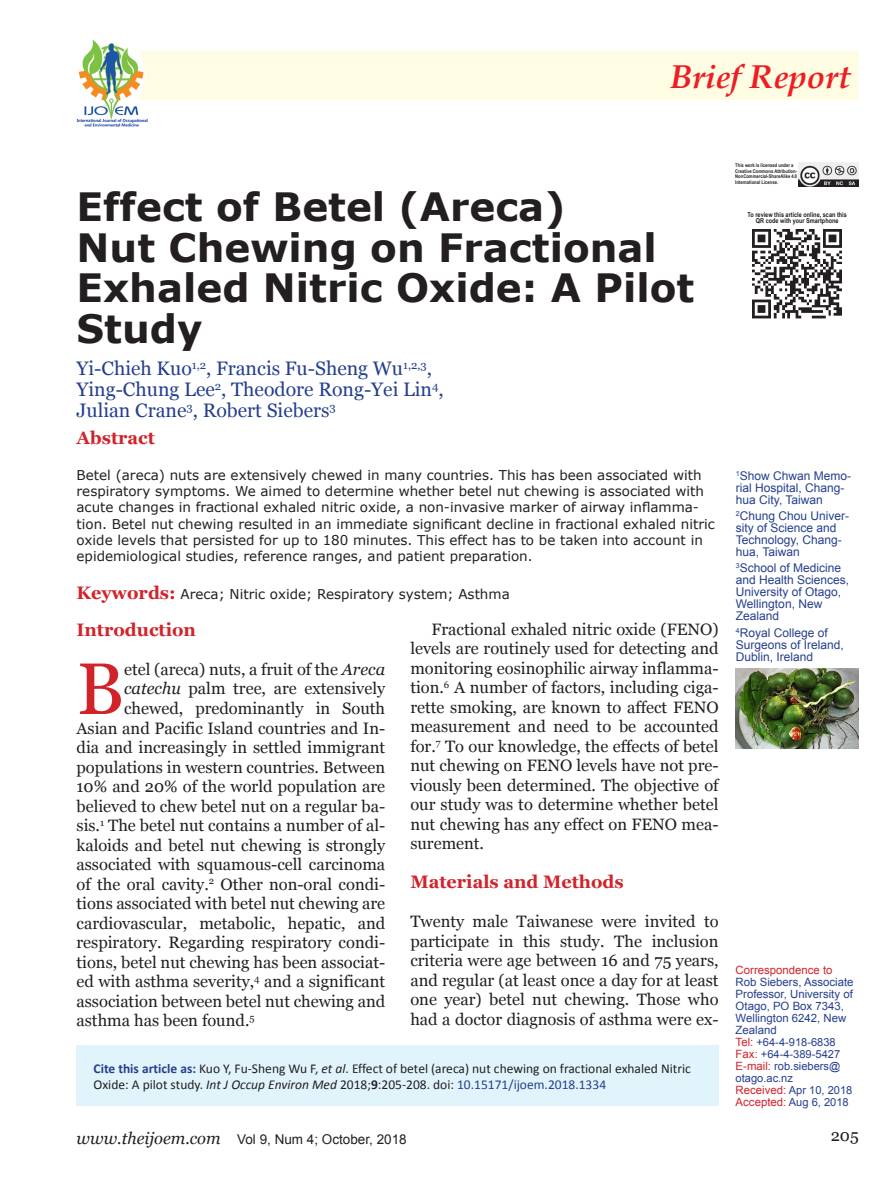
<style>
.page{position:relative;width:893px;height:1191px;background:#fff}
.page>*{position:absolute;margin:0;border:0;box-sizing:border-box;transform-origin:0 0}
.First_first_body{font:72.75px "Georgia";color:#d1232a}
.t1{font:700 39px/40.5px "Verdana";color:#231f20}
.t2{font:italic 700 33px "Book Antiqua";color:#ee1d23}
.Authors{font:19.5px/21px "Georgia";color:#253f8e}
.heading{font:700 18px "Georgia";color:#d1232a}
.First_first_body-2{font:16.5px "Georgia";color:#231f20}
.body{font:16.5px/19.5px "Georgia";color:#231f20;text-align:justify}
.First_body{font:16.5px/19.5px "Georgia";color:#231f20;text-align:justify}
.Editorial{font:16.5px "Georgia";color:#231f20}
.Non_structured_Absra{font:13.5px/16.2px "Verdana";color:#231f20}
.Citation{font:13.5px/16.2px "Calibri";color:#231f20}
.Key_Word{font:13.5px "Verdana";color:#231f20}
.Editorial-2{font:13.5px "Arial";color:#231f20}
.Affiliation{font:12px/12px "Arial";color:#253f8e}
.Adress{font:11.4px/12px "Arial";color:#253f8e}
.Adress-2{font:11.4px "Arial";color:#d1232a}
.Adress-3{font:11.1px/12px "Arial";color:#253f8e}
.t3{font:700 6.75px/6px "Arial Narrow";color:#231f20;text-align:center}
.t4{font:700 5.1px/5.6px "Arial Narrow";color:#231f20}
.s1{font-family:"Georgia";font-weight:700;font-size:18px;color:#d1232a}
.s2{font-style:italic}
.s3{font-weight:700;color:#253f8e}
.s4{font-weight:700}
.s5{color:#253f8e}
.s6{color:#d1232a}
.s7{font-size:11.4px;color:#d1232a}
.s8{font-size:11.1px;color:#253f8e}
.s9{font-family:"Georgia";font-style:italic;font-size:16.5px}
</style>
<div class="page">
<div style="left:98px;top:51px;width:760px;height:48px;background:#fffce4"></div>
<img style="left:77px;top:39px;width:71px;height:88px">
<img style="left:799px;top:162px;width:59px;height:24px">
<div style="left:77px;top:1045px;width:642px;height:61px;background:#e1f4fc"></div>
<img style="left:736px;top:668px;width:123px;height:81px">
<img style="left:753px;top:229px;width:88px;height:89px">
<h3 class="t2" style="left:670px;top:54px;width:182px">Brief Report</h3>
<p class="t1" style="left:77px;top:185px;width:619px">Effect of Betel (Areca)<br>Nut Chewing on Fractional<br>Exhaled Nitric Oxide: A Pilot<br>Study</p>
<p class="Authors" style="left:77px;top:358px;width:369px">Yi-Chieh Kuo<sup>1,2</sup>, Francis Fu-Sheng Wu<sup>1,2,3</sup>,<br>Ying-Chung Lee<sup>2</sup>, Theodore Rong-Yei Lin<sup>4</sup>,<br>Julian Crane<sup>3</sup>, Robert Siebers<sup>3</sup></p>
<p class="heading" style="left:77px;top:427px;width:80px">Abstract</p>
<p class="Non_structured_Absra" style="left:77px;top:466px;width:640px">Betel (areca) nuts are extensively chewed in many countries. This has been associated with respiratory symptoms. We aimed to determine whether betel nut chewing is associated with acute changes in fractional exhaled nitric oxide, a non-invasive marker of airway inflamma&shy;tion. Betel nut chewing resulted in an immediate significant decline in fractional exhaled nitric oxide levels that persisted for up to 180 minutes. This effect has to be taken into account in epidemiological studies, reference ranges, and patient preparation.</p>
<p class="Key_Word" style="left:77px;top:585px;width:435px"><span class="s1">Keywords:</span> Areca; Nitric oxide; Respiratory system; Asthma</p>
<p class="heading" style="left:77px;top:619px;width:121px">Introduction</p>
<p class="First_first_body" style="left:77px;top:647px;width:49px">B</p>
<p class="First_first_body-2" style="left:124px;top:660px;width:263px">etel (areca) nuts, a fruit of the <span class="s2">Areca</span></p>
<p class="First_first_body-2" style="left:124px;top:679px;width:263px"><span class="s2">catechu</span> palm tree, are extensively</p>
<p class="First_first_body-2" style="left:124px;top:699px;width:263px">chewed, predominantly in South</p>
<p class="First_first_body-2" style="left:77px;top:718px;width:310px">Asian and Pacific Island countries and In-</p>
<p class="First_first_body-2" style="left:77px;top:738px;width:310px">dia and increasingly in settled immigrant</p>
<p class="First_first_body-2" style="left:77px;top:757px;width:310px">populations in western countries. Between</p>
<p class="First_first_body-2" style="left:77px;top:777px;width:310px">10% and 20% of the world population are</p>
<p class="First_first_body-2" style="left:77px;top:796px;width:310px">believed to chew betel nut on a regular ba-</p>
<p class="First_first_body-2" style="left:77px;top:816px;width:310px">sis.<sup>1</sup> The betel nut contains a number of al-</p>
<p class="First_first_body-2" style="left:77px;top:835px;width:310px">kaloids and betel nut chewing is strongly</p>
<p class="First_first_body-2" style="left:77px;top:855px;width:310px">associated with squamous-cell carcinoma</p>
<p class="First_first_body-2" style="left:77px;top:874px;width:310px">of the oral cavity.<sup>2</sup> Other non-oral condi-</p>
<p class="First_first_body-2" style="left:77px;top:894px;width:310px">tions associated with betel nut chewing are</p>
<p class="First_first_body-2" style="left:77px;top:913px;width:310px">cardiovascular, metabolic, hepatic, and</p>
<p class="First_first_body-2" style="left:77px;top:933px;width:310px">respiratory. Regarding respiratory condi-</p>
<p class="First_first_body-2" style="left:77px;top:952px;width:310px">tions, betel nut chewing has been associat-</p>
<p class="First_first_body-2" style="left:77px;top:972px;width:310px">ed with asthma severity,<sup>4</sup> and a significant</p>
<p class="First_first_body-2" style="left:77px;top:991px;width:310px">association between betel nut chewing and</p>
<p class="First_first_body-2" style="left:77px;top:1011px;width:180px">asthma has been found.<sup>5</sup></p>
<p class="body" style="left:410px;top:619px;width:310px;text-indent:21px">Fractional exhaled nitric oxide (FENO) levels are routinely used for detecting and monitoring eosinophilic airway inflamma&shy;tion.<sup>6</sup> A number of factors, including ciga&shy;rette smoking, are known to affect FENO measurement and need to be accounted for.<sup>7</sup> To our knowledge, the effects of betel nut chewing on FENO levels have not pre&shy;viously been determined. The objective of our study was to determine whether betel nut chewing has any effect on FENO mea&shy;surement.</p>
<p class="heading" style="left:410px;top:871px;width:215px">Materials and Methods</p>
<p class="First_body" style="left:410px;top:911px;width:310px">Twenty male Taiwanese were invited to participate in this study. The inclusion criteria were age between 16 and 75 years, and regular (at least once a day for at least one year) betel nut chewing. Those who had a doctor diagnosis of asthma were ex-</p>
<p class="Citation" style="left:94px;top:1059px;width:599px"><span class="s3">Cite this article as:</span> Kuo Y, Fu-Sheng Wu F, <span class="s2">et al</span>. Effect of betel (areca) nut chewing on fractional exhaled Nitric<br>Oxide: A pilot study. <span class="s2">Int J Occup Environ Med</span> 2018;<span class="s4">9</span>:205-208. doi: <span class="s5">10.15171/ijoem.2018.1334</span></p>
<p class="t4" style="left:735px;top:162px;width:64px">This work is licensed under a<br>Creative Commons Attribution-<br>NonCommercial-ShareAlike 4.0<br>International License.</p>
<p class="t3" style="left:748px;top:211px;width:101px">To review this article online, scan this<br>QR code with your Smartphone</p>
<p class="Affiliation" style="left:736px;top:470px;width:117px"><sup>1</sup>Show Chwan Memo&shy;rial Hospital, Chang&shy;hua City, Taiwan</p>
<p class="Affiliation" style="left:736px;top:510px;width:115px"><sup>2</sup>Chung Chou Univer&shy;sity of Science and<br>Technology, Chang&shy;hua, Taiwan</p>
<p class="Affiliation" style="left:736px;top:562px;width:115px"><sup>3</sup>School of Medicine and Health Sciences,<br>University of Otago,<br>Wellington, New<br>Zealand</p>
<p class="Affiliation" style="left:736px;top:626px;width:110px"><sup>4</sup>Royal College of<br>Surgeons of Ireland,<br>Dublin, Ireland</p>
<p class="Adress" style="left:736px;top:964px;width:119px"><span class="s6">Correspondence to<br></span>Rob Siebers, Associate<br>Professor, University of<br>Otago, PO Box 7343,<br>Wellington 6242, New<br>Zealand</p>
<p class="Adress-3" style="left:736px;top:1036px;width:102px"><span class="s7">Tel:</span> +64-4-918-6838</p>
<p class="Adress-3" style="left:736px;top:1048px;width:106px"><span class="s7">Fax:</span> +64-4-389-5427</p>
<p class="Adress-3" style="left:736px;top:1060px;width:106px"><span class="s7">E-mail:</span> rob.siebers@ otago.ac.nz</p>
<p class="Adress-3" style="left:736px;top:1084px;width:118px"><span class="s7">Received:</span> Apr 10, 2018</p>
<p class="Adress-2" style="left:736px;top:1094px;width:115px">Accepted: <span class="s8">Aug 6, 2018</span></p>
<p class="Editorial-2" style="left:77px;top:1130px;width:332px"><span class="s9">www.theijoem.com</span> Vol 9, Num 4; October, 2018</p>
<p class="Editorial" style="left:831px;top:1125px;width:30px">205</p>
</div>
